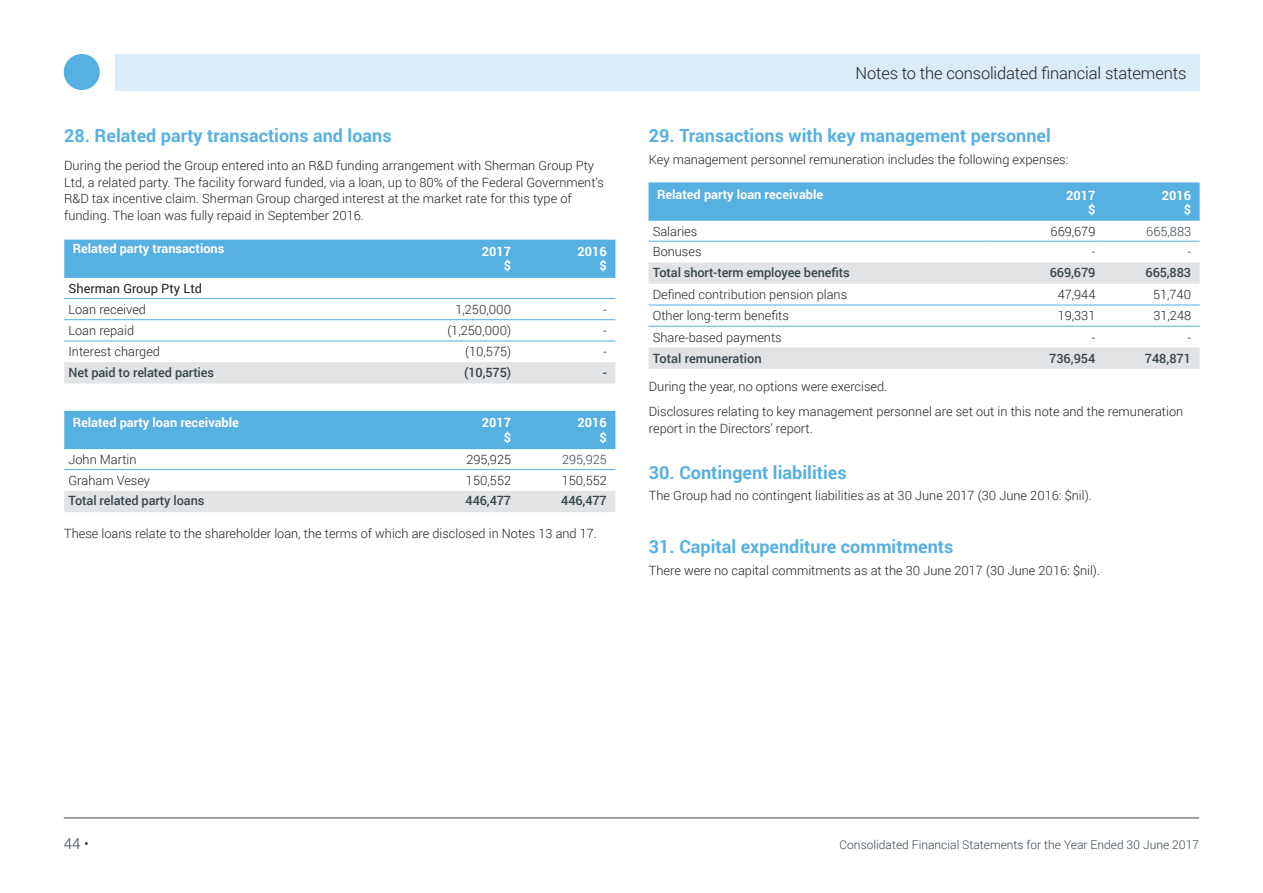
<style>
.page{position:relative;width:1263px;height:893px;background:#fff}
.page>*{position:absolute;margin:0;border:0;box-sizing:border-box;transform-origin:0 0}
.Body_Text_Bullets{font:700 18px "Roboto";color:#57b0e2}
.t1{font:300 16.5px "Roboto";letter-spacing:-.01em;color:#231f20}
.Body_Text_Bullets-2{font:300 15px "Roboto";color:#38464e}
.Body_Text_Bullets-3{font:300 12.75px/16.5px "Roboto";color:#231f20}
.Default{font:500 12.75px "Roboto";letter-spacing:-.01em;color:#38464e}
.Body_Text_Bullets-4{font:700 12.75px "Roboto";color:#fff}
.Body_Text_Bullets-5{font:12.75px "Roboto";color:#231f20}
.Body_Text_Bullets-6{font:300 12.75px "Roboto";color:#38464e}
.t2{font:300 12px "Roboto";color:#38464e}
</style>
<div class="page">
<hr style="left:64px;top:818px;width:1135px;height:1px;background:#38464e">
<div style="left:115px;top:54px;width:1084px;height:36px;background:#dbebf8"></div>
<div style="left:64px;top:54px;width:36px;height:36px;background:#57b0e2;border-radius:50%"></div>
<div style="left:64px;top:240px;width:551px;height:38px;background:#57b0e2"></div>
<div style="left:64px;top:362px;width:551px;height:21px;background:#e1e3e4"></div>
<hr style="left:64px;top:298px;width:343px;height:1px;background:#57b0e2">
<hr style="left:407px;top:298px;width:113px;height:1px;background:#57b0e2">
<hr style="left:520px;top:298px;width:95px;height:1px;background:#57b0e2">
<hr style="left:64px;top:319px;width:343px;height:1px;background:#57b0e2">
<hr style="left:407px;top:319px;width:113px;height:1px;background:#57b0e2">
<hr style="left:520px;top:319px;width:95px;height:1px;background:#57b0e2">
<hr style="left:64px;top:341px;width:343px;height:1px;background:#57b0e2">
<hr style="left:407px;top:341px;width:113px;height:1px;background:#57b0e2">
<hr style="left:520px;top:341px;width:95px;height:1px;background:#57b0e2">
<div style="left:64px;top:411px;width:551px;height:38px;background:#57b0e2"></div>
<div style="left:64px;top:491px;width:551px;height:21px;background:#e1e3e4"></div>
<hr style="left:64px;top:469px;width:343px;height:1px;background:#57b0e2">
<hr style="left:407px;top:469px;width:113px;height:1px;background:#57b0e2">
<hr style="left:520px;top:469px;width:95px;height:1px;background:#57b0e2">
<div style="left:648px;top:182px;width:552px;height:39px;background:#57b0e2"></div>
<svg style="left:648px;top:262px;width:552px;height:107px"></svg>
<hr style="left:648px;top:241px;width:343px;height:1px;background:#57b0e2">
<hr style="left:991px;top:241px;width:113px;height:1px;background:#57b0e2">
<hr style="left:1104px;top:241px;width:96px;height:1px;background:#57b0e2">
<hr style="left:648px;top:305px;width:343px;height:1px;background:#57b0e2">
<hr style="left:991px;top:305px;width:113px;height:1px;background:#57b0e2">
<hr style="left:1104px;top:305px;width:96px;height:1px;background:#57b0e2">
<hr style="left:648px;top:326px;width:343px;height:1px;background:#57b0e2">
<hr style="left:991px;top:326px;width:113px;height:1px;background:#57b0e2">
<hr style="left:1104px;top:326px;width:96px;height:1px;background:#57b0e2">
<p class="Body_Text_Bullets" style="left:64px;top:123px;width:329px">28. Related party transactions and loans</p>
<p class="Body_Text_Bullets-3" style="left:64px;top:157px;width:541px">During the period the Group entered into an R&amp;D funding arrangement with Sherman Group Pty Ltd, a related party. The facility forward funded, via a loan, up to 80% of the Federal Government’s R&amp;D tax incentive claim. Sherman Group charged interest at the market rate for this type of funding. The loan was fully repaid in September 2016.</p>
<p class="Body_Text_Bullets-4" style="left:73px;top:239px;width:153px">Related party transactions</p>
<p class="Body_Text_Bullets-4" style="left:482px;top:243px;width:31px">2017</p>
<p class="Body_Text_Bullets-4" style="left:504px;top:257px;width:9px">$</p>
<p class="Body_Text_Bullets-4" style="left:578px;top:243px;width:31px">2016</p>
<p class="Body_Text_Bullets-4" style="left:599px;top:257px;width:9px">$</p>
<p class="Body_Text_Bullets-5" style="left:68px;top:279px;width:135px">Sherman Group Pty Ltd</p>
<p class="Body_Text_Bullets-3" style="left:68px;top:300px;width:79px">Loan received</p>
<p class="Body_Text_Bullets-3" style="left:455px;top:300px;width:57px">1,250,000</p>
<p class="Body_Text_Bullets-3" style="left:603px;top:300px;width:5px">-</p>
<p class="Body_Text_Bullets-3" style="left:68px;top:322px;width:67px">Loan repaid</p>
<p class="Body_Text_Bullets-3" style="left:447px;top:322px;width:65px">(1,250,000)</p>
<p class="Body_Text_Bullets-3" style="left:603px;top:322px;width:5px">-</p>
<p class="Body_Text_Bullets-3" style="left:68px;top:343px;width:93px">Interest charged</p>
<p class="Body_Text_Bullets-3" style="left:465px;top:343px;width:48px">(10,575)</p>
<p class="Body_Text_Bullets-3" style="left:603px;top:343px;width:5px">-</p>
<p class="Default" style="left:68px;top:363px;width:147px">Net paid to related parties</p>
<p class="Default" style="left:464px;top:363px;width:48px">(10,575)</p>
<p class="Default" style="left:603px;top:363px;width:6px">-</p>
<p class="Body_Text_Bullets-4" style="left:73px;top:413px;width:168px">Related party loan receivable</p>
<p class="Body_Text_Bullets-4" style="left:482px;top:414px;width:31px">2017</p>
<p class="Body_Text_Bullets-4" style="left:504px;top:428px;width:9px">$</p>
<p class="Body_Text_Bullets-4" style="left:578px;top:414px;width:31px">2016</p>
<p class="Body_Text_Bullets-4" style="left:599px;top:428px;width:9px">$</p>
<p class="Body_Text_Bullets-3" style="left:68px;top:451px;width:70px">John Martin</p>
<p class="Body_Text_Bullets-3" style="left:466px;top:451px;width:46px">295,925</p>
<p class="Body_Text_Bullets-6" style="left:562px;top:451px;width:46px">295,925</p>
<p class="Body_Text_Bullets-3" style="left:68px;top:472px;width:83px">Graham Vesey</p>
<p class="Body_Text_Bullets-3" style="left:466px;top:472px;width:47px">150,552</p>
<p class="Body_Text_Bullets-3" style="left:562px;top:472px;width:47px">150,552</p>
<p class="Default" style="left:68px;top:492px;width:137px">Total related party loans</p>
<p class="Default" style="left:466px;top:492px;width:47px">446,477</p>
<p class="Default" style="left:561px;top:492px;width:47px">446,477</p>
<p class="Body_Text_Bullets-3" style="left:64px;top:524px;width:534px">These loans relate to the shareholder loan, the terms of which are disclosed in Notes 13 and 17.</p>
<p class="t1" style="left:855px;top:62px;width:332px">Notes to the consolidated financial statements</p>
<p class="Body_Text_Bullets" style="left:649px;top:123px;width:403px">29. Transactions with key management personnel</p>
<p class="Body_Text_Bullets-3" style="left:649px;top:151px;width:421px">Key management personnel remuneration includes the following expenses:</p>
<p class="Body_Text_Bullets-4" style="left:657px;top:185px;width:168px">Related party loan receivable</p>
<p class="Body_Text_Bullets-4" style="left:1066px;top:186px;width:31px">2017</p>
<p class="Body_Text_Bullets-4" style="left:1088px;top:201px;width:9px">$</p>
<p class="Body_Text_Bullets-4" style="left:1162px;top:186px;width:31px">2016</p>
<p class="Body_Text_Bullets-4" style="left:1184px;top:201px;width:9px">$</p>
<p class="Body_Text_Bullets-3" style="left:653px;top:222px;width:46px">Salaries</p>
<p class="Body_Text_Bullets-3" style="left:1050px;top:222px;width:46px">669,679</p>
<p class="Body_Text_Bullets-6" style="left:1146px;top:222px;width:46px">665,883</p>
<p class="Body_Text_Bullets-3" style="left:653px;top:243px;width:50px">Bonuses</p>
<p class="Body_Text_Bullets-3" style="left:1092px;top:243px;width:5px">-</p>
<p class="Body_Text_Bullets-3" style="left:1187px;top:243px;width:5px">-</p>
<p class="Default" style="left:653px;top:263px;width:198px">Total short-term employee benefits</p>
<p class="Default" style="left:1050px;top:263px;width:47px">669,679</p>
<p class="Default" style="left:1145px;top:263px;width:47px">665,883</p>
<p class="Body_Text_Bullets-3" style="left:653px;top:286px;width:196px">Defined contribution pension plans</p>
<p class="Body_Text_Bullets-3" style="left:1058px;top:286px;width:39px">47,944</p>
<p class="Body_Text_Bullets-3" style="left:1153px;top:286px;width:40px">51,740</p>
<p class="Body_Text_Bullets-3" style="left:653px;top:307px;width:138px">Other long-term benefits</p>
<p class="Body_Text_Bullets-3" style="left:1058px;top:307px;width:39px">19,331</p>
<p class="Body_Text_Bullets-3" style="left:1153px;top:307px;width:39px">31,248</p>
<p class="Body_Text_Bullets-3" style="left:653px;top:328px;width:131px">Share-based payments</p>
<p class="Body_Text_Bullets-3" style="left:1092px;top:328px;width:5px">-</p>
<p class="Body_Text_Bullets-3" style="left:1187px;top:328px;width:5px">-</p>
<p class="Default" style="left:653px;top:349px;width:110px">Total remuneration</p>
<p class="Default" style="left:1049px;top:349px;width:48px">736,954</p>
<p class="Default" style="left:1145px;top:349px;width:48px">748,871</p>
<p class="Body_Text_Bullets-3" style="left:649px;top:378px;width:240px">During the year, no options were exercised.</p>
<p class="Body_Text_Bullets-3" style="left:649px;top:403px;width:536px">Disclosures relating to key management personnel are set out in this note and the remuneration report in the Directors’ report.</p>
<p class="Body_Text_Bullets" style="left:649px;top:460px;width:199px">30. Contingent liabilities</p>
<p class="Body_Text_Bullets-3" style="left:649px;top:487px;width:444px">The Group had no contingent liabilities as at 30 June 2017 (30 June 2016: $nil).</p>
<p class="Body_Text_Bullets" style="left:649px;top:534px;width:306px">31. Capital expenditure commitments</p>
<p class="Body_Text_Bullets-3" style="left:649px;top:562px;width:453px">There were no capital commitments as at the 30 June 2017 (30 June 2016: $nil).</p>
<p class="Body_Text_Bullets-2" style="left:64px;top:833px;width:27px">44 •</p>
<p class="t2" style="left:839px;top:836px;width:361px">Consolidated Financial Statements for the Year Ended 30 June 2017</p>
</div>
